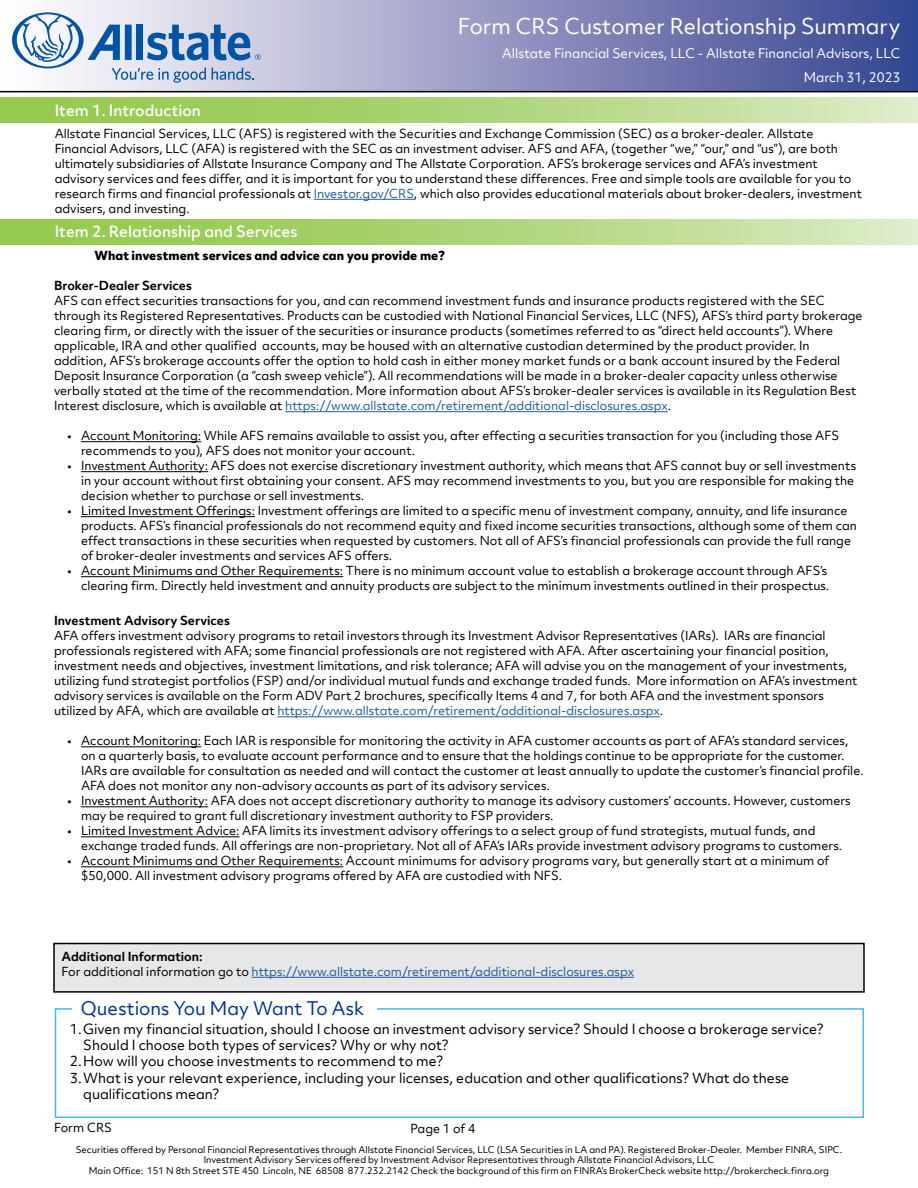
<style>
.page{position:relative;width:918px;height:1188px;background:#fff}
.page>*{position:absolute;margin:0;border:0;box-sizing:border-box;transform-origin:0 0}
.t1{font:21px "Allstate Objektiv";color:#fff}
.t2{font:18px "Allstate Objektiv";color:#0033a0}
.t3{font:500 15px "Allstate Objektiv";color:#fefefe}
.t4{font:13.5px "Allstate Objektiv";color:#000}
.t5{font:12.75px/24px "Allstate Objektiv";color:#fff;text-align:right}
.t6{font:12px/15px "Allstate Objektiv";color:#000}
.t7{font:12px/15px "Allstate Objektiv";color:#215e9e}
.t8{font:800 12px "Allstate Objektiv";color:#000}
.t9{font:700 12px "Allstate Objektiv";color:#000}
.t10{font:9px/10.5px "Allstate Objektiv";color:#000;text-align:center}
.s1{color:#215e9e}
.s2{font-weight:700;color:#000}
.s3{color:#000}
</style>
<div class="page">
<svg style="left:0;top:0;width:918px;height:92px;background:#898dbb"></svg>
<svg style="left:12px;top:12px;width:249px;height:71px"></svg>
<svg style="left:0;top:98px;width:918px;height:24px;background:#b1d67d"></svg>
<hr style="left:314px;top:199px;width:100px;height:1px;background:#215e9e">
<svg style="left:0;top:219px;width:918px;height:25px;background:#b1d67d"></svg>
<hr style="left:285px;top:411px;width:383px;height:1px;background:#215e9e">
<hr style="left:81px;top:441px;width:120px;height:1px;background:#000">
<hr style="left:81px;top:471px;width:127px;height:1px;background:#000">
<hr style="left:81px;top:516px;width:174px;height:1px;background:#000">
<hr style="left:81px;top:576px;width:262px;height:1px;background:#000">
<hr style="left:277px;top:716px;width:383px;height:1px;background:#215e9e">
<hr style="left:81px;top:746px;width:120px;height:1px;background:#000">
<hr style="left:81px;top:806px;width:127px;height:1px;background:#000">
<hr style="left:81px;top:836px;width:159px;height:1px;background:#000">
<hr style="left:81px;top:866px;width:262px;height:1px;background:#000">
<div style="left:54px;top:944px;width:810px;height:48px;background:#e6e7e8"></div>
<hr style="left:252px;top:977px;width:382px;height:1px;background:#215e9e">
<div style="left:53px;top:943px;width:812px;height:50px;border:2px solid #000"></div>
<div style="left:55px;top:1008px;width:809px;height:110px;border:2px solid #45bce5"></div>
<div style="left:73px;top:1001px;width:304px;height:18px;background:#fff"></div>
<h1 class="t1" style="left:458px;top:12px;width:444px">Form CRS Customer Relationship Summary</h1>
<p class="t5" style="left:502px;top:41px;width:400px">Allstate Financial Services, LLC - Allstate Financial Advisors, LLC<br>March 31, 2023</p>
<p class="t3" style="left:55px;top:100px;width:148px">Item 1. Introduction</p>
<p class="t6" style="left:55px;top:126px;width:809px">Allstate Financial Services, LLC (AFS) is registered with the Securities and Exchange Commission (SEC) as a broker-dealer. Allstate Financial Advisors, LLC (AFA) is registered with the SEC as an investment adviser. AFS and AFA, (together “we,” “our,” and “us”), are both ultimately subsidiaries of Allstate Insurance Company and The Allstate Corporation. AFS’s brokerage services and AFA’s investment advisory services and fees differ, and it is important for you to understand these differences. Free and simple tools are available for you to research firms and financial professionals at <span class="s1">Investor.gov/CRS</span>, which also provides educational materials about broker-dealers, investment advisers, and investing.</p>
<p class="t3" style="left:55px;top:221px;width:245px">Item 2. Relationship and Services</p>
<p class="t8" style="left:94px;top:247px;width:352px">What investment services and advice can you provide me?</p>
<p class="t9" style="left:54px;top:277px;width:140px">Broker-Dealer Services</p>
<p class="t6" style="left:54px;top:293px;width:810px">AFS can effect securities transactions for you, and can recommend investment funds and insurance products registered with the SEC through its Registered Representatives. Products can be custodied with National Financial Services, LLC (NFS), AFS’s third party brokerage clearing firm, or directly with the issuer of the securities or insurance products (sometimes referred to as “direct held accounts”). Where applicable, IRA and other qualified accounts, may be housed with an alternative custodian determined by the product provider. In addition, AFS’s brokerage accounts offer the option to hold cash in either money market funds or a bank account insured by the Federal Deposit Insurance Corporation (a “cash sweep vehicle”). All recommendations will be made in a broker-dealer capacity unless otherwise verbally stated at the time of the recommendation. More information about AFS’s broker-dealer services is available in its Regulation Best Interest disclosure, which is available at <span class="s1">https://www.allstate.com/retirement/additional-disclosures.aspx</span>.</p>
<p class="t6" style="left:81px;top:428px;width:760px;text-indent:-14px">• Account Monitoring: While AFS remains available to assist you, after effecting a securities transaction for you (including those AFS recommends to you), AFS does not monitor your account.</p>
<p class="t6" style="left:81px;top:458px;width:777px;text-indent:-14px">• Investment Authority: AFS does not exercise discretionary investment authority, which means that AFS cannot buy or sell investments in your account without first obtaining your consent. AFS may recommend investments to you, but you are responsible for making the decision whether to purchase or sell investments.</p>
<p class="t6" style="left:81px;top:503px;width:778px;text-indent:-14px">• Limited Investment Offerings: Investment offerings are limited to a specific menu of investment company, annuity, and life insurance products. AFS’s financial professionals do not recommend equity and fixed income securities transactions, although some of them can effect transactions in these securities when requested by customers. Not all of AFS’s financial professionals can provide the full range of broker-dealer investments and services AFS offers.</p>
<p class="t6" style="left:68px;top:563px;width:763px;text-align:right">• Account Minimums and Other Requirements: There is no minimum account value to establish a brokerage account through AFS’s clearing firm. Directly held investment and annuity products are subject to the minimum investments outlined in their prospectus.</p>
<p class="t9" style="left:54px;top:612px;width:178px">Investment Advisory Services</p>
<p class="t6" style="left:54px;top:628px;width:805px">AFA offers investment advisory programs to retail investors through its Investment Advisor Representatives (IARs). IARs are financial professionals registered with AFA; some financial professionals are not registered with AFA. After ascertaining your financial position, investment needs and objectives, investment limitations, and risk tolerance; AFA will advise you on the management of your investments, utilizing fund strategist portfolios (FSP) and/or individual mutual funds and exchange traded funds. More information on AFA’s investment advisory services is available on the Form ADV Part 2 brochures, specifically Items 4 and 7, for both AFA and the investment sponsors utilized by AFA, which are available at <span class="s1">https://www.allstate.com/retirement/additional-disclosures.aspx</span>.</p>
<p class="t6" style="left:81px;top:733px;width:784px;text-indent:-14px">• Account Monitoring: Each IAR is responsible for monitoring the activity in AFA customer accounts as part of AFA’s standard services, on a quarterly basis, to evaluate account performance and to ensure that the holdings continue to be appropriate for the customer.<br>IARs are available for consultation as needed and will contact the customer at least annually to update the customer’s financial profile.<br>AFA does not monitor any non-advisory accounts as part of its advisory services.</p>
<p class="t6" style="left:81px;top:793px;width:771px;text-indent:-14px">• Investment Authority: AFA does not accept discretionary authority to manage its advisory customers’ accounts. However, customers may be required to grant full discretionary investment authority to FSP providers.</p>
<p class="t6" style="left:81px;top:823px;width:763px;text-indent:-14px">• Limited Investment Advice: AFA limits its investment advisory offerings to a select group of fund strategists, mutual funds, and exchange traded funds. All offerings are non-proprietary. Not all of AFA’s IARs provide investment advisory programs to customers.</p>
<p class="t6" style="left:81px;top:853px;width:750px;text-indent:-14px">• Account Minimums and Other Requirements: Account minimums for advisory programs vary, but generally start at a minimum of $50,000. All investment advisory programs offered by AFA are custodied with NFS.</p>
<p class="t7" style="left:62px;top:949px;width:574px"><span class="s2">Additional Information:<br></span><span class="s3">For additional information go to</span> https://www.allstate.com/retirement/additional-disclosures.aspx</p>
<h2 class="t2" style="left:81px;top:996px;width:285px">Questions You May Want To Ask</h2>
<p class="t4" style="left:70px;top:1020px;width:755px">1.Given my financial situation, should I choose an investment advisory service? Should I choose a brokerage service?</p>
<p class="t4" style="left:83px;top:1036px;width:367px">Should I choose both types of services? Why or why not?</p>
<p class="t4" style="left:70px;top:1052px;width:375px">2.How will you choose investments to recommend to me?</p>
<p class="t4" style="left:70px;top:1068px;width:721px">3.What is your relevant experience, including your licenses, education and other qualifications? What do these</p>
<p class="t4" style="left:83px;top:1085px;width:137px">qualifications mean?</p>
<p class="t6" style="left:54px;top:1120px;width:60px">Form CRS</p>
<p class="t10" style="left:76px;top:1144px;width:768px">Securities offered by Personal Financial Representatives through Allstate Financial Services, LLC (LSA Securities in LA and PA). Registered Broker-Dealer. Member FINRA, SIPC.<br>Investment Advisory Services offered by Investment Advisor Representatives through Allstate Financial Advisors, LLC<br>Main Office: 151 N 8th Street STE 450 Lincoln, NE 68508 877.232.2142 Check the background of this firm on FINRA’s BrokerCheck website http://brokercheck.finra.org</p>
<p class="t6" style="left:411px;top:1121px;width:66px">Page 1 of 4</p>
</div>
